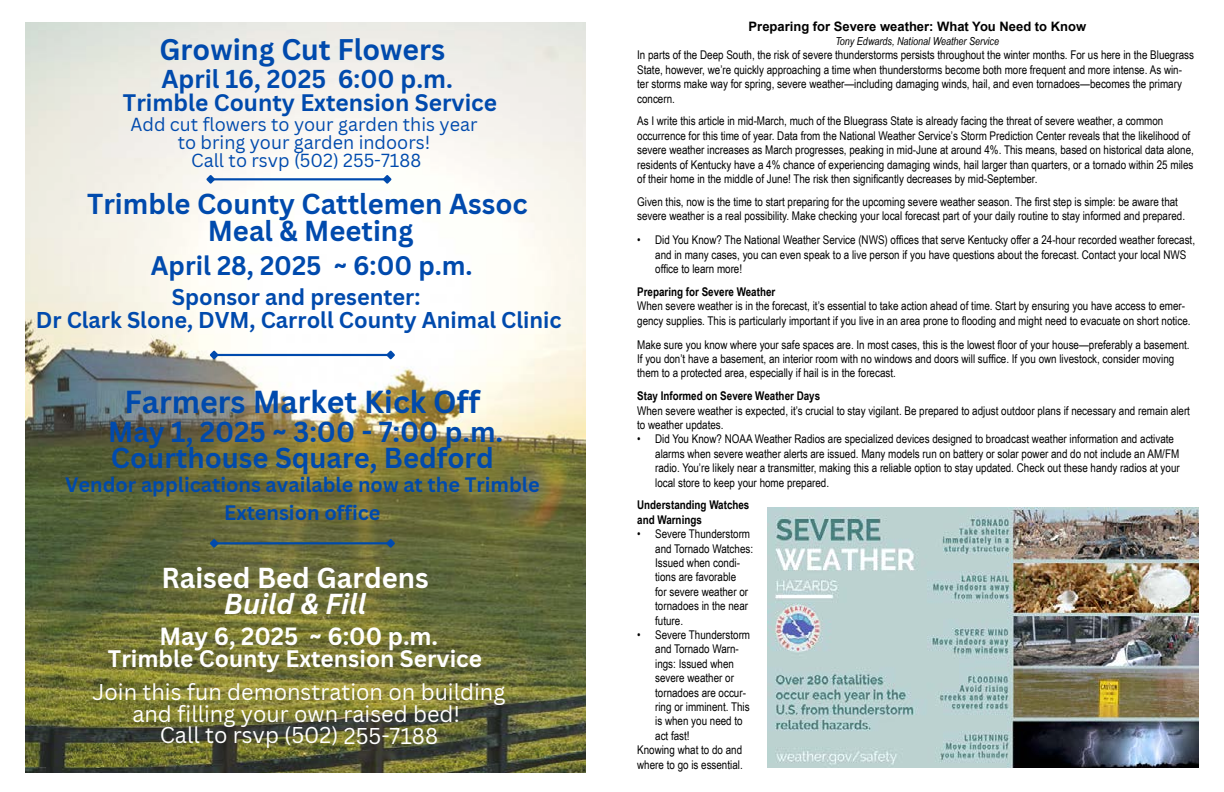
<style>
.page{position:relative;width:1224px;height:792px;background:#fff}
.page>*{position:absolute;margin:0;border:0;box-sizing:border-box;transform-origin:0 0}
.t1{font:700 31px "Canva Sans";color:#004aad}
.t2{font:700 29.1px "Canva Sans";color:#004aad}
.t3{font:700 28.1px/26.2px "Canva Sans";color:#004aad}
.t4{font:700 28.1px "Canva Sans";color:#fff}
.t5{font:italic 700 28.1px "Canva Sans";color:#fff}
.t6{font:700 26.2px "Canva Sans";color:#004aad}
.t7{font:700 25.2px "Canva Sans";color:#004aad}
.t8{font:700 24.2px "Canva Sans";color:#fff}
.t9{font:700 23.3px "Canva Sans";color:#004aad}
.t10{font:700 23.3px "Canva Sans";color:#fff}
.t11{font:22.3px/21.8px "Canva Sans";color:#fff;text-align:center}
.t12{font:700 22.3px/23.3px "Canva Sans";color:#004aad;text-align:center}
.t13{font:700 20.4px/28.4px "Canva Sans";color:#004aad;text-align:center}
.t14{font:18.4px/18.2px "Canva Sans";color:#004aad;text-align:center}
.t15{font:700 13px "Arial";color:#000}
.t16{font:12px/14.4px "Arial Narrow";color:#000}
.t17{font:700 12px/14.4px "Arial Narrow";color:#000}
.t18{font:italic 11px "Arial Narrow";color:#000}
</style>
<div class="page">
<img style="left:25px;top:23px;width:561px;height:750px">
<hr style="left:213px;top:178px;width:172px;height:2px;background:#004aad">
<svg style="left:204px;top:173px;width:13px;height:13px"></svg>
<svg style="left:381px;top:173px;width:12px;height:13px"></svg>
<hr style="left:217px;top:354px;width:171px;height:2px;background:#004aad">
<svg style="left:208px;top:349px;width:12px;height:12px"></svg>
<svg style="left:384px;top:349px;width:13px;height:12px"></svg>
<hr style="left:217px;top:542px;width:171px;height:2px;background:#004aad">
<svg style="left:208px;top:537px;width:12px;height:13px"></svg>
<svg style="left:384px;top:537px;width:13px;height:13px"></svg>
<img style="left:768px;top:508px;width:431px;height:260px">
<h2 class="t2" style="left:160px;top:32px;width:287px">Growing Cut Flowers</h2>
<h3 class="t7" style="left:161px;top:64px;width:293px">April 16, 2025 6:00 p.m.</h3>
<h3 class="t9" style="left:123px;top:89px;width:376px">Trimble County Extension Service</h3>
<h3 class="t14" style="left:130px;top:115px;width:349px">Add cut flowers to your garden this year to bring your garden indoors!<br>Call to rsvp (502) 255-7188</h3>
<h3 class="t3" style="left:87px;top:190px;width:442px;line-height:27.6px;text-align:center">Trimble County Cattlemen Assoc<br>Meal &amp; Meeting</h3>
<h3 class="t6" style="left:151px;top:250px;width:323px">April 28, 2025 ~ 6:00 p.m.</h3>
<h3 class="t12" style="left:36px;top:285px;width:527px">Sponsor and presenter:<br>Dr Clark Slone, DVM, Carroll County Animal Clinic</h3>
<h1 class="t1" style="left:124px;top:383px;width:357px">Farmers Market Kick Off</h1>
<h3 class="t3" style="left:108px;top:419px;width:397px">May 1, 2025 ~ 3:00 - 7:00 p.m.<br>Courthouse Square, Bedford</h3>
<h3 class="t13" style="left:65px;top:470px;width:476px">Vendor applications available now at the Trimble<br>Extension office</h3>
<h3 class="t4" style="left:162px;top:561px;width:269px">Raised Bed Gardens</h3>
<h3 class="t5" style="left:224px;top:587px;width:144px">Build &amp; Fill</h3>
<h3 class="t8" style="left:159px;top:621px;width:280px">May 6, 2025 ~ 6:00 p.m.</h3>
<h3 class="t11" style="left:92px;top:681px;width:414px">Join this fun demonstration on building and filling your own raised bed!<br>Call to rsvp (502) 255-7188</h3>
<h3 class="t10" style="left:108px;top:645px;width:376px">Trimble County Extension Service</h3>
<p class="t15" style="left:749px;top:17px;width:339px">Preparing for Severe weather: What You Need to Know</p>
<p class="t18" style="left:836px;top:34px;width:165px">Tony Edwards, National Weather Service</p>
<p class="t16" style="left:637px;top:48px;width:558px">In parts of the Deep South, the risk of severe thunderstorms persists throughout the winter months. For us here in the Bluegrass State, however, we’re quickly approaching a time when thunderstorms become both more frequent and more intense. As win&shy;ter storms make way for spring, severe weather—including damaging winds, hail, and even tornadoes—becomes the primary concern.</p>
<p class="t16" style="left:637px;top:114px;width:558px">As I write this article in mid-March, much of the Bluegrass State is already facing the threat of severe weather, a common occurrence for this time of year. Data from the National Weather Service’s Storm Prediction Center reveals that the likelihood of severe weather increases as March progresses, peaking in mid-June at around 4%. This means, based on historical data alone, residents of Kentucky have a 4% chance of experiencing damaging winds, hail larger than quarters, or a tornado within 25 miles of their home in the middle of June! The risk then significantly decreases by mid-September.</p>
<p class="t16" style="left:637px;top:194px;width:549px">Given this, now is the time to start preparing for the upcoming severe weather season. The first step is simple: be aware that severe weather is a real possibility. Make checking your local forecast part of your daily routine to stay informed and prepared.</p>
<p class="t16" style="left:655px;top:232px;width:541px;text-indent:-18px">• Did You Know? The National Weather Service (NWS) offices that serve Kentucky offer a 24-hour recorded weather forecast, and in many cases, you can even speak to a live person if you have questions about the forecast. Contact your local NWS office to learn more!</p>
<p class="t17" style="left:637px;top:284px;width:140px">Preparing for Severe Weather</p>
<p class="t16" style="left:637px;top:298px;width:555px">When severe weather is in the forecast, it’s essential to take action ahead of time. Start by ensuring you have access to emer&shy;gency supplies. This is particularly important if you live in an area prone to flooding and might need to evacuate on short notice.</p>
<p class="t16" style="left:637px;top:337px;width:554px">Make sure you know where your safe spaces are. In most cases, this is the lowest floor of your house—preferably a basement.<br>If you don’t have a basement, an interior room with no windows and doors will suffice. If you own livestock, consider moving them to a protected area, especially if hail is in the forecast.</p>
<p class="t17" style="left:637px;top:388px;width:185px">Stay Informed on Severe Weather Days</p>
<p class="t16" style="left:637px;top:403px;width:554px">When severe weather is expected, it’s crucial to stay vigilant. Be prepared to adjust outdoor plans if necessary and remain alert to weather updates.</p>
<p class="t16" style="left:655px;top:432px;width:526px;text-indent:-18px">• Did You Know? NOAA Weather Radios are specialized devices designed to broadcast weather information and activate alarms when severe weather alerts are issued. Many models run on battery or solar power and do not include an AM/FM radio. You’re likely near a transmitter, making this a reliable option to stay updated. Check out these handy radios at your local store to keep your home prepared.</p>
<p class="t17" style="left:637px;top:497px;width:114px">Understanding Watches and Warnings</p>
<p class="t16" style="left:655px;top:526px;width:99px;text-indent:-18px">• Severe Thunderstorm and Tornado Watches:<br>Issued when condi&shy;tions are favorable<br>for severe weather or tornadoes in the near future.</p>
<p class="t16" style="left:637px;top:627px;width:114px">• Severe Thunderstorm</p>
<p class="t16" style="left:655px;top:642px;width:85px">and Tornado Warn-</p>
<p class="t16" style="left:655px;top:656px;width:80px">ings: Issued when</p>
<p class="t16" style="left:655px;top:670px;width:80px">severe weather or</p>
<p class="t16" style="left:655px;top:685px;width:92px">tornadoes are occur-</p>
<p class="t16" style="left:655px;top:699px;width:96px">ring or imminent. This</p>
<p class="t16" style="left:655px;top:714px;width:89px">is when you need to</p>
<p class="t16" style="left:655px;top:728px;width:36px">act fast!</p>
<p class="t16" style="left:637px;top:742px;width:107px">Knowing what to do and</p>
<p class="t16" style="left:637px;top:757px;width:107px">where to go is essential.</p>
</div>
